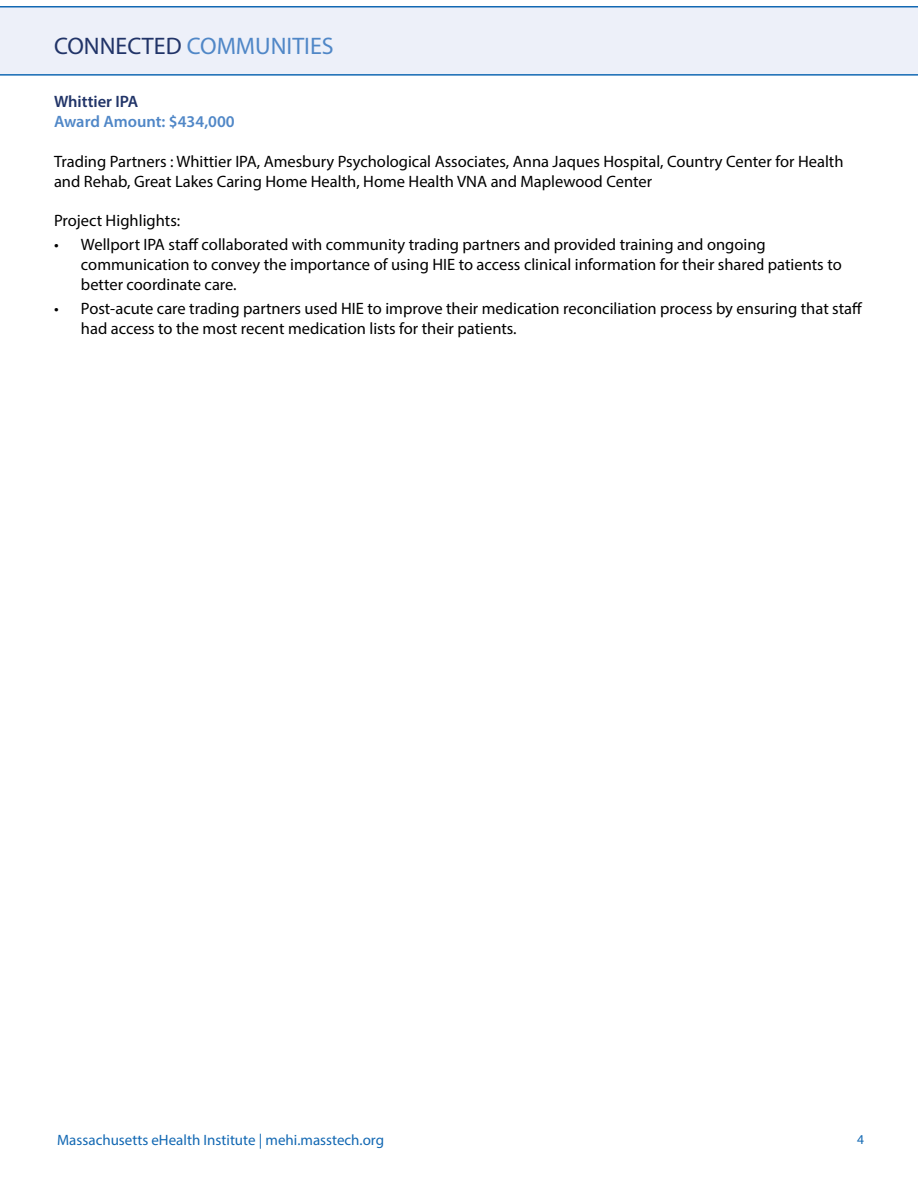
<style>
.page{position:relative;width:918px;height:1188px;background:#fff}
.page>*{position:absolute;margin:0;border:0;box-sizing:border-box;transform-origin:0 0}
.t1{font:24px "Myriad Pro";color:#5087c7}
.t2{font:16.5px/19.8px "Myriad Pro";color:#000}
.t3{font:600 16.5px "Myriad Pro";color:#5087c7}
.t4{font:600 16.5px "Myriad Pro";color:#213468}
.t5{font:15px "Myriad Pro";color:#1268b3}
.t6{font:13.5px "Myriad Pro";color:#1268b3}
.s1{color:#213468}
</style>
<div class="page">
<div style="left:0;top:7px;width:918px;height:67px;background:#edf0f9"></div>
<hr style="left:0;top:6px;width:918px;height:2px;background:#1268b3">
<hr style="left:0;top:74px;width:918px;height:2px;background:#1268b3">
<h1 class="t1" style="left:54px;top:31px;width:281px"><span class="s1">CONNECTED</span> COMMUNITIES</h1>
<p class="t4" style="left:54px;top:91px;width:86px">Whittier IPA</p>
<p class="t3" style="left:54px;top:111px;width:182px">Award Amount: $434,000</p>
<p class="t2" style="left:54px;top:151px;width:791px">Trading Partners : Whittier IPA, Amesbury Psychological Associates, Anna Jaques Hospital, Country Center for Health and Rehab, Great Lakes Caring Home Health, Home Health VNA and Maplewood Center</p>
<p class="t2" style="left:54px;top:211px;width:128px">Project Highlights:</p>
<p class="t2" style="left:81px;top:235px;width:762px;text-indent:-27px">• Wellport IPA staff collaborated with community trading partners and provided training and ongoing communication to convey the importance of using HIE to access clinical information for their shared patients to better coordinate care.</p>
<p class="t2" style="left:81px;top:298px;width:783px;text-indent:-27px">• Post-acute care trading partners used HIE to improve their medication reconciliation process by ensuring that staff had access to the most recent medication lists for their patients.</p>
<p class="t5" style="left:57px;top:1131px;width:328px">Massachusetts eHealth Institute | mehi.masstech.org</p>
<p class="t6" style="left:857px;top:1131px;width:8px">4</p>
</div>
